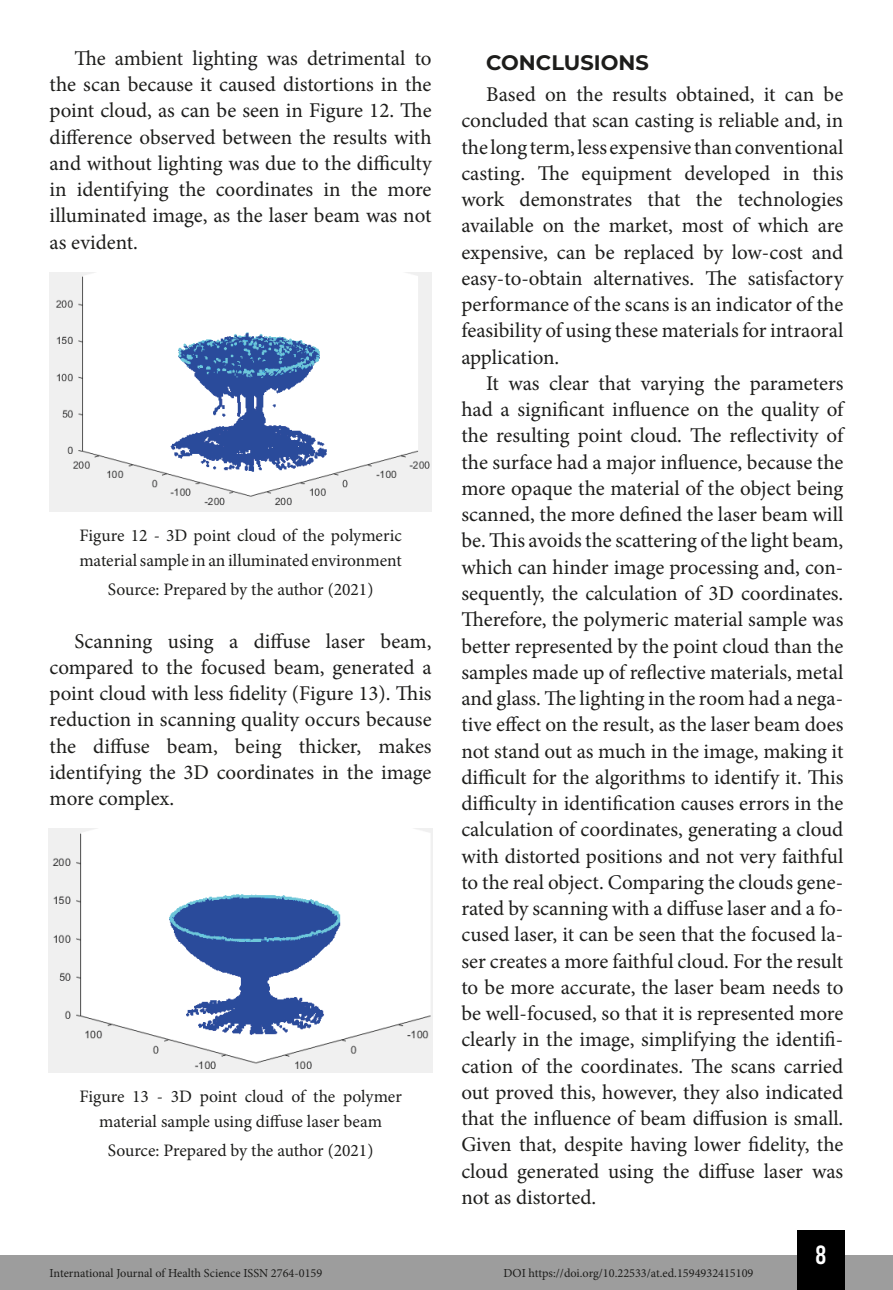
<style>
.page{position:relative;width:893px;height:1290px;background:#fff}
.page>*{position:absolute;margin:0;border:0;box-sizing:border-box;transform-origin:0 0}
.t1{font:26.25px "Bebas Kai";color:#fff}
.TXT{font:21px/26.2px "Minion Pro";color:#1d1d1b;text-align:justify}
.TITULO{font:700 21px "Montserrat";color:#1d1d1b}
.Info_Imagem{font:17.5px/24.5px "Minion Pro";color:#1d1d1b}
.t2{font:12.25px "Minion Pro";color:#1d1d1b}
</style>
<div class="page">
<div style="left:0;top:1255px;width:893px;height:35px;background:#9d9d9d"></div>
<div style="left:797px;top:1230px;width:48px;height:60px;background:#000"></div>
<img style="left:49px;top:272px;width:383px;height:240px">
<img style="left:48px;top:828px;width:385px;height:245px">
<p class="TXT" style="left:50px;top:45px;width:384px;text-indent:25px">The ambient lighting was detrimental to the scan because it caused distortions in the point cloud, as can be seen in Figure 12. The difference observed between the results with and without lighting was due to the difficulty in identifying the coordinates in the more illuminated image, as the laser beam was not as evident.</p>
<p class="Info_Imagem" style="left:79px;top:523px;width:324px">Figure 12 - 3D point cloud of the polymeric material sample in an illuminated environment</p>
<p class="Info_Imagem" style="left:108px;top:577px;width:267px">Source: Prepared by the author (2021)</p>
<p class="TXT" style="left:50px;top:628px;width:384px;text-indent:25px">Scanning using a diffuse laser beam, compared to the focused beam, generated a point cloud with less fidelity (Figure 13). This reduction in scanning quality occurs because the diffuse beam, being thicker, makes identifying the 3D coordinates in the image more complex.</p>
<p class="Info_Imagem" style="left:79px;top:1084px;width:324px;text-align:center">Figure 13 - 3D point cloud of the polymer material sample using diffuse laser beam</p>
<p class="Info_Imagem" style="left:108px;top:1138px;width:267px">Source: Prepared by the author (2021)</p>
<p class="TITULO" style="left:486px;top:47px;width:164px">CONCLUSIONS</p>
<p class="TXT" style="left:461px;top:81px;width:384px;text-indent:25px">Based on the results obtained, it can be concluded that scan casting is reliable and, in the long term, less expensive than conventional casting. The equipment developed in this work demonstrates that the technologies available on the market, most of which are expensive, can be replaced by low-cost and easy-to-obtain alternatives. The satisfactory performance of the scans is an indicator of the feasibility of using these materials for intraoral application.</p>
<p class="TXT" style="left:461px;top:370px;width:384px;text-indent:25px">It was clear that varying the parameters had a significant influence on the quality of the resulting point cloud. The reflectivity of the surface had a major influence, because the more opaque the material of the object being scanned, the more defined the laser beam will be. This avoids the scattering of the light beam, which can hinder image processing and, con&shy;sequently, the calculation of 3D coordinates.<br>Therefore, the polymeric material sample was better represented by the point cloud than the samples made up of reflective materials, metal and glass. The lighting in the room had a nega&shy;tive effect on the result, as the laser beam does not stand out as much in the image, making it difficult for the algorithms to identify it. This difficulty in identification causes errors in the calculation of coordinates, generating a cloud with distorted positions and not very faithful to the real object. Comparing the clouds gene&shy;rated by scanning with a diffuse laser and a fo&shy;cused laser, it can be seen that the focused la&shy;ser creates a more faithful cloud. For the result to be more accurate, the laser beam needs to be well-focused, so that it is represented more clearly in the image, simplifying the identifi&shy;cation of the coordinates. The scans carried out proved this, however, they also indicated that the influence of beam diffusion is small.<br>Given that, despite having lower fidelity, the cloud generated using the diffuse laser was not as distorted.</p>
<p class="t1" style="left:816px;top:1241px;width:12px">8</p>
<p class="t2" style="left:50px;top:1265px;width:274px">International Journal of Health Science ISSN 2764-0159</p>
<p class="t2" style="left:503px;top:1265px;width:252px">DOI https://doi.org/10.22533/at.ed.1594932415109</p>
</div>
